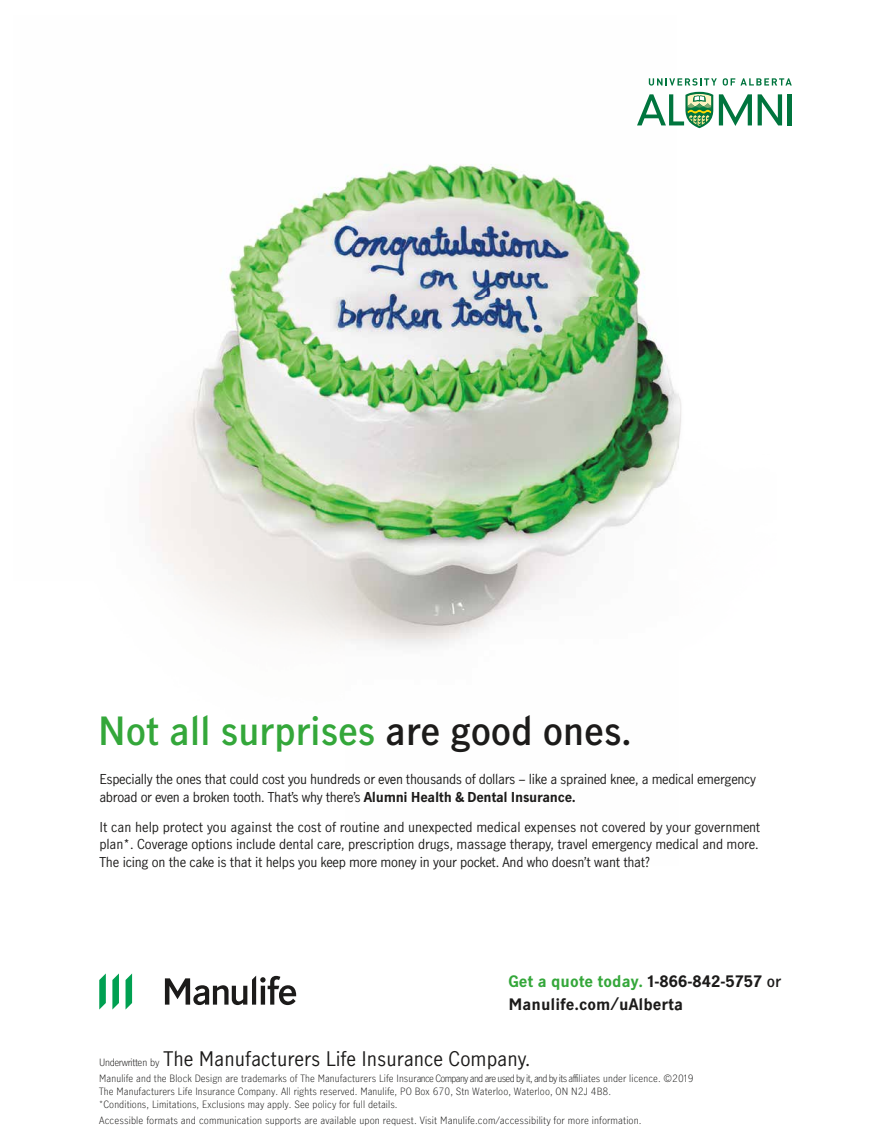
<style>
.page{position:relative;width:878px;height:1148px;background:#fff}
.page>*{position:absolute;margin:0;border:0;box-sizing:border-box;transform-origin:0 0}
.t1{font:600 36.6px "Manulife JH Sans";letter-spacing:-.01em;color:#34a73a}
.t2{font:18.9px "Manulife JH Sans";color:#1c1b1a}
.t3{font:700 14.85px/23.1px "Manulife JH Sans";color:#1c1b1a}
.t4{font:12.9px/17.5px "Manulife JH Sans";letter-spacing:-.02em;color:#1c1b1a}
.t5{font:300 9.45px/12.8px "Manulife JH Sans";letter-spacing:.01em;color:#1c1b1a}
.s1{color:#1c1b1a}
.s2{font-style:inherit}
.s3{font-weight:700}
.s4{color:#34a73a}
.s5{font-weight:600}
.s6{font-size:16.2px}
.s7{font-weight:300;font-size:9.45px}
</style>
<div class="page">
<img style="left:140px;top:164px;width:537px;height:483px">
<svg style="left:165px;top:975px;width:131px;height:30px"></svg>
<svg style="left:125px;top:973px;width:7px;height:36px"></svg>
<svg style="left:112px;top:973px;width:7px;height:36px"></svg>
<svg style="left:99px;top:973px;width:7px;height:36px"></svg>
<hr style="left:787px;top:94px;width:4px;height:31px;background:#00753e">
<svg style="left:648px;top:78px;width:68px;height:8px"></svg>
<svg style="left:722px;top:78px;width:69px;height:8px"></svg>
<svg style="left:637px;top:92px;width:145px;height:36px"></svg>
<h1 class="t1" style="left:98px;top:704px;width:535px">Not all surprises <span class="s1">are good ones.</span></h1>
<p class="t4" style="left:99px;top:770px;width:658px">Especially the ones that could cost you hundreds or <span class="s2">even</span> thousands of dollars – like a sprained knee, a medical emergency abroad or even a broken tooth. That’s why there’s <span class="s3">Alumni Health &amp; Dental Insurance.</span></p>
<p class="t4" style="left:99px;top:817px;width:662px">It can help protect you against the cost of routine and unexpected medical expenses not covered by your government plan*. Coverage options include dental care, prescription drugs, massage therapy, travel emergency medical and more.<br>The icing on the cake is that it helps you keep more money in your pocket. And who doesn’t want that?</p>
<p class="t3" style="left:508px;top:968px;width:274px"><span class="s4">Get a quote today.</span> 1-866-842-5757 <span class="s5">or<br></span>Manulife.com<span class="s6">/</span><span class="s2">uAlberta</span></p>
<h2 class="t2" style="left:99px;top:1045px;width:432px"><span class="s7">Underwritten by</span> The Manufacturers Life Insurance Company.</h2>
<p class="t5" style="left:99px;top:1072px;width:595px">Manulife and the Block Design are trademarks of The Manufacturers Life Insurance Company and are used by it, and by its affiliates under licence. ©2019<br>The Manufacturers Life Insurance Company. All rights reserved. Manulife, PO Box 670, Stn Waterloo, Waterloo, ON N2J 4B8.<br>*Conditions, Limitations, Exclusions may apply. See policy for full details.</p>
<p class="t5" style="left:99px;top:1113px;width:543px">Accessible formats and communication supports are available upon request. Visit Manulife.com/accessibility for more information.</p>
</div>
